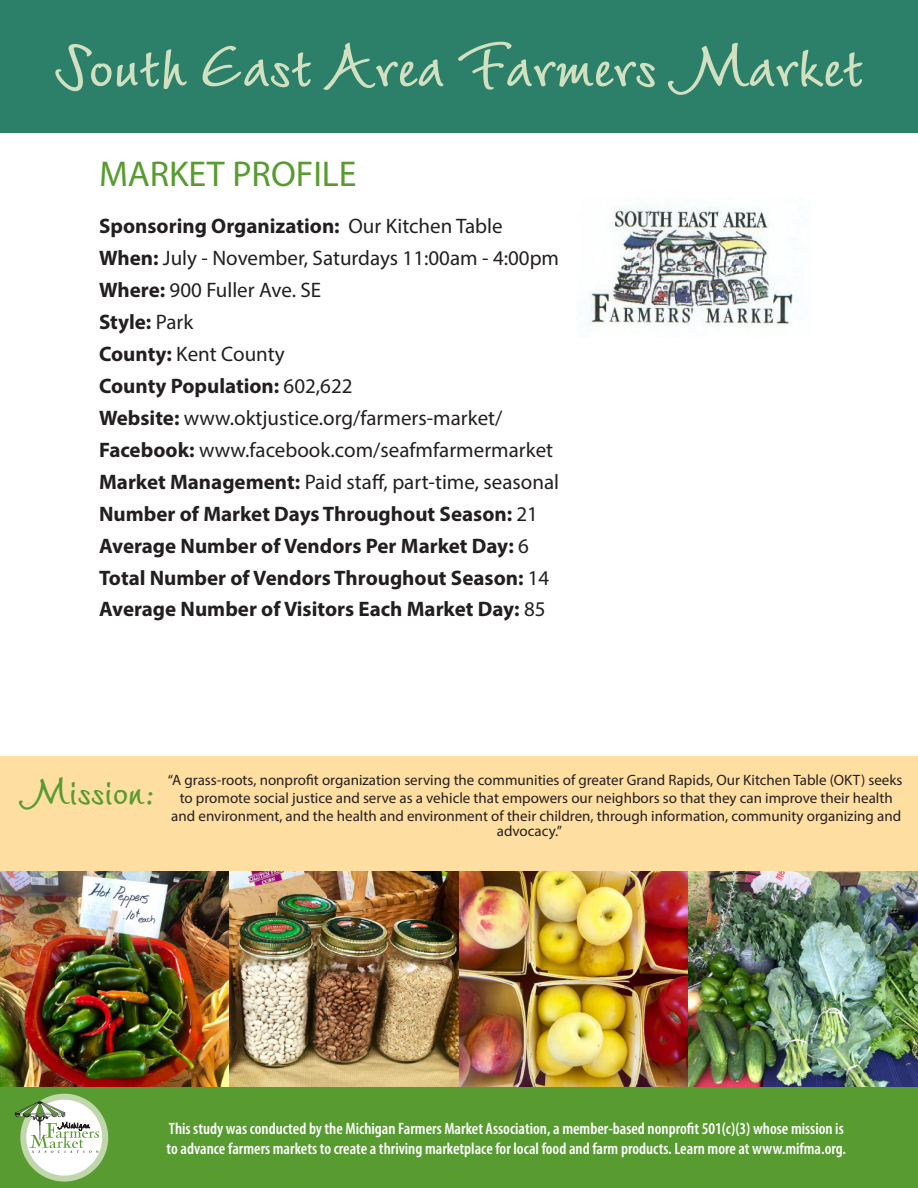
<style>
.page{position:relative;width:918px;height:1188px;background:#fff}
.page>*{position:absolute;margin:0;border:0;box-sizing:border-box;transform-origin:0 0}
.t1{font:700 72px "LT Wiesbaden Swing";color:#d0e0c0}
.t2{font:700 45px "LT Wiesbaden Swing";color:#589b31}
.t3{font:36px "Myriad Pro";color:#589b31}
.t4{font:700 21px "Myriad Pro";color:#231f20}
.t5{font:21px "Myriad Pro";color:#231f20}
.t6{font:600 condensed 16.5px/19.8px "Myriad Pro";color:#fff}
.t7{font:15px/18px "Myriad Pro";color:#231f20;text-align:center}
.s1{font-weight:400}
.s2{font-weight:700}
</style>
<div class="page">
<img style="left:0;top:871px;width:918px;height:216px">
<div style="left:0;top:0;width:918px;height:133px;background:#2c7f68"></div>
<div style="left:0;top:757px;width:918px;height:114px;background:#ffdea2"></div>
<div style="left:0;top:1087px;width:918px;height:101px;background:#589b31"></div>
<svg style="left:23px;top:1097px;width:82px;height:82px"></svg>
<div style="left:20px;top:1094px;width:88px;height:88px;border:6px solid #c0d7ab;border-radius:50%"></div>
<svg style="left:15px;top:1101px;width:84px;height:52px;background:#c4d3b9"></svg>
<img style="left:588px;top:200px;width:210px;height:132px">
<p class="t1" style="left:54px;top:18px;width:811px">South East Area Farmers Market</p>
<p class="t3" style="left:99px;top:152px;width:259px">MARKET PROFILE</p>
<p class="t4" style="left:99px;top:212px;width:405px">Sponsoring Organization: <span class="s1">Our Kitchen Table</span></p>
<p class="t5" style="left:99px;top:245px;width:462px"><span class="s2">When:</span> July - November, Saturdays 11:00am - 4:00pm</p>
<p class="t5" style="left:99px;top:277px;width:224px"><span class="s2">Where:</span> 900 Fuller Ave. SE</p>
<p class="t4" style="left:99px;top:308px;width:96px">Style: <span class="s1">Park</span></p>
<p class="t5" style="left:99px;top:341px;width:187px"><span class="s2">County:</span> Kent County</p>
<p class="t4" style="left:99px;top:372px;width:255px">County Population: <span class="s1">602,622</span></p>
<p class="t5" style="left:99px;top:405px;width:405px"><span class="s2">Website:</span> www.oktjustice.org/farmers-market/</p>
<p class="t5" style="left:99px;top:437px;width:456px"><span class="s2">Facebook:</span> www.facebook.com/seafmfarmermarket</p>
<p class="t5" style="left:99px;top:469px;width:462px"><span class="s2">Market Management:</span> Paid staff, part-time, seasonal</p>
<p class="t4" style="left:99px;top:500px;width:440px">Number of Market Days Throughout Season: <span class="s1">21</span></p>
<p class="t4" style="left:99px;top:532px;width:431px">Average Number of Vendors Per Market Day: <span class="s1">6</span></p>
<p class="t4" style="left:99px;top:564px;width:452px">Total Number of Vendors Throughout Season: <span class="s1">14</span></p>
<p class="t4" style="left:99px;top:596px;width:448px">Average Number of Visitors Each Market Day: <span class="s1">85</span></p>
<p class="t2" style="left:20px;top:761px;width:138px">Mission:</p>
<p class="t7" style="left:168px;top:771px;width:736px">“A grass-roots, nonprofit organization serving the communities of greater Grand Rapids, Our Kitchen Table (OKT) seeks to promote social justice and serve as a vehicle that empowers our neighbors so that they can improve their health and environment, and the health and environment of their children, through information, community organizing and</p>
<p class="t7" style="left:497px;top:821px;width:67px">advocacy.”</p>
<p class="t6" style="left:167px;top:1118px;width:681px">This study was conducted by the Michigan Farmers Market Association, a member-based nonprofit 501(c)(3) whose mission is to advance farmers markets to create a thriving marketplace for local food and farm products. Learn more at www.mifma.org.</p>
</div>
